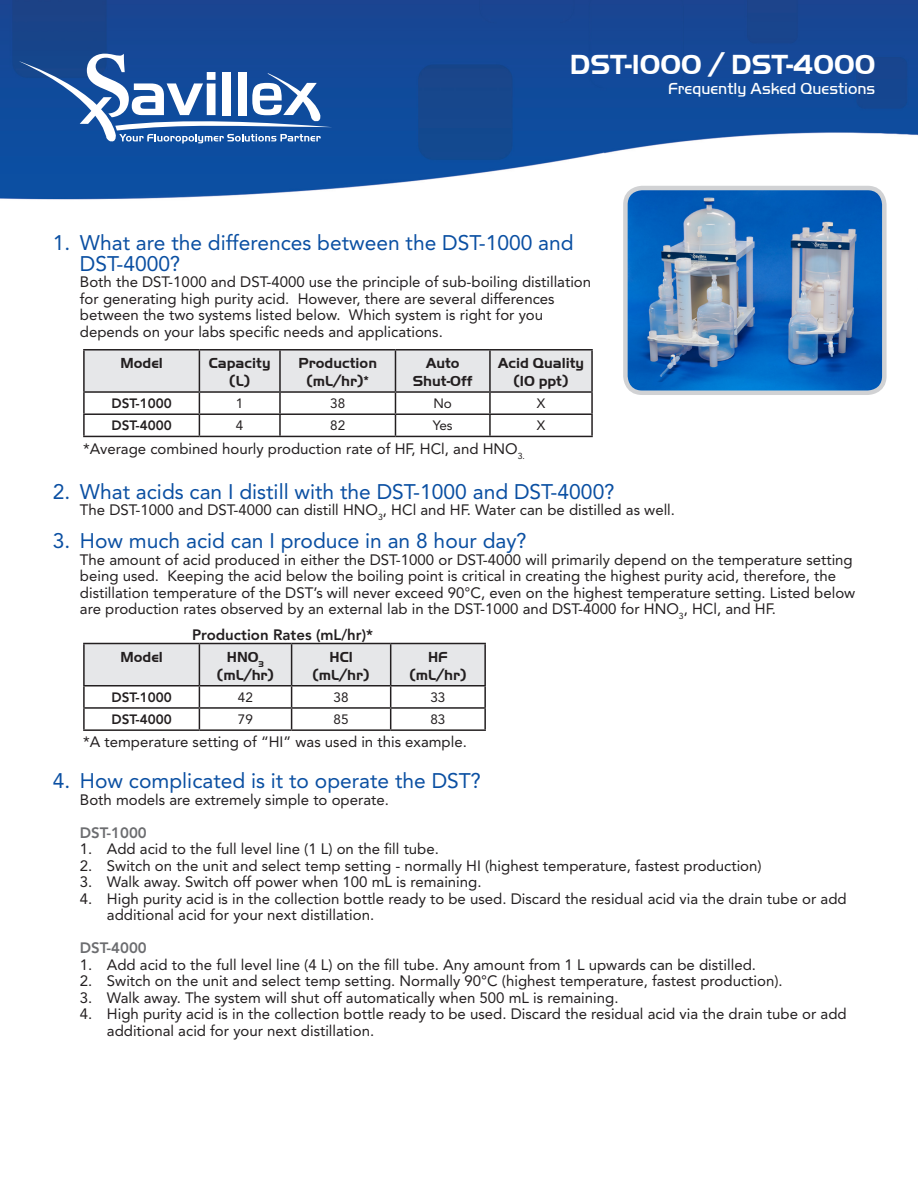
<style>
.page{position:relative;width:918px;height:1188px;background:#fff}
.page>*{position:absolute;margin:0;border:0;box-sizing:border-box;transform-origin:0 0}
.t1{font:700 28.5px "Handel Got D";color:#fff}
.t2{font:21px/21px "Avenir LT Std";color:#0a4fa2}
.t3{font:300 16.5px "Handel Got D";color:#fff}
.t4{font:15px/16.5px "Avenir LT Std";color:#231f20}
.t5{font:700 15px "Handel Got D";color:#231f20}
.t6{font:800 15px "Avenir LT Std";color:#231f20}
.t7{font:800 15px "Avenir LT Std";color:#6c6d70}
.t8{font:800 13.5px "Avenir LT Std";color:#231f20}
.t9{font:13.5px "Avenir LT Std";color:#231f20}
</style>
<div class="page">
<img style="left:0;top:0;width:918px;height:643px">
<svg style="left:19px;top:54px;width:313px;height:89px"></svg>
<img style="left:625px;top:188px;width:259px;height:205px">
<div style="left:623px;top:186px;width:264px;height:209px;border:4px solid #d1d2d4;border-radius:17px"></div>
<hr style="left:83px;top:349px;width:116px;height:2px;background:#231f20">
<hr style="left:83px;top:351px;width:2px;height:40px;background:#231f20">
<hr style="left:199px;top:349px;width:81px;height:2px;background:#231f20">
<hr style="left:280px;top:349px;width:115px;height:2px;background:#231f20">
<hr style="left:395px;top:349px;width:95px;height:2px;background:#231f20">
<hr style="left:490px;top:349px;width:103px;height:2px;background:#231f20">
<hr style="left:591px;top:351px;width:2px;height:40px;background:#231f20">
<hr style="left:83px;top:391px;width:116px;height:2px;background:#231f20">
<hr style="left:83px;top:393px;width:2px;height:20px;background:#231f20">
<hr style="left:490px;top:391px;width:103px;height:2px;background:#231f20">
<hr style="left:591px;top:393px;width:2px;height:20px;background:#231f20">
<hr style="left:83px;top:413px;width:116px;height:2px;background:#231f20">
<hr style="left:83px;top:415px;width:2px;height:21px;background:#231f20">
<svg style="left:84px;top:350px;width:508px;height:86px"></svg>
<hr style="left:490px;top:413px;width:103px;height:2px;background:#231f20">
<hr style="left:489px;top:415px;width:2px;height:21px;background:#231f20">
<hr style="left:591px;top:415px;width:2px;height:21px;background:#231f20">
<hr style="left:83px;top:436px;width:116px;height:1px;background:#231f20">
<hr style="left:199px;top:436px;width:81px;height:1px;background:#231f20">
<hr style="left:280px;top:436px;width:115px;height:1px;background:#231f20">
<hr style="left:395px;top:436px;width:95px;height:1px;background:#231f20">
<hr style="left:490px;top:436px;width:103px;height:1px;background:#231f20">
<hr style="left:83px;top:643px;width:116px;height:1px;background:#231f20">
<hr style="left:83px;top:644px;width:2px;height:41px;background:#231f20">
<hr style="left:199px;top:643px;width:93px;height:1px;background:#231f20">
<hr style="left:292px;top:643px;width:99px;height:1px;background:#231f20">
<hr style="left:391px;top:643px;width:95px;height:1px;background:#231f20">
<hr style="left:484px;top:644px;width:2px;height:41px;background:#231f20">
<hr style="left:83px;top:685px;width:116px;height:2px;background:#231f20">
<hr style="left:83px;top:687px;width:2px;height:20px;background:#231f20">
<hr style="left:391px;top:685px;width:95px;height:2px;background:#231f20">
<hr style="left:484px;top:687px;width:2px;height:20px;background:#231f20">
<hr style="left:83px;top:707px;width:116px;height:2px;background:#231f20">
<hr style="left:83px;top:709px;width:2px;height:20px;background:#231f20">
<hr style="left:391px;top:707px;width:95px;height:2px;background:#231f20">
<svg style="left:84px;top:644px;width:401px;height:85px"></svg>
<hr style="left:484px;top:709px;width:2px;height:20px;background:#231f20">
<hr style="left:83px;top:729px;width:116px;height:2px;background:#231f20">
<hr style="left:199px;top:729px;width:93px;height:2px;background:#231f20">
<hr style="left:292px;top:729px;width:99px;height:2px;background:#231f20">
<hr style="left:391px;top:729px;width:95px;height:2px;background:#231f20">
<p class="t1" style="left:570px;top:48px;width:307px">DST-1000 / DST-4000</p>
<p class="t3" style="left:668px;top:79px;width:209px">Frequently Asked Questions</p>
<p class="t2" style="left:80px;top:232px;width:495px;text-indent:-27px">1. What are the differences between the DST-1000 and<br>DST-4000?</p>
<p class="t4" style="left:80px;top:274px;width:513px">Both the DST-1000 and DST-4000 use the principle of sub-boiling distillation for generating high purity acid. However, there are several differences between the two systems listed below. Which system is right for you depends on your labs specific needs and applications.</p>
<p class="t5" style="left:120px;top:355px;width:44px">Model</p>
<p class="t5" style="left:209px;top:355px;width:63px">Capacity</p>
<p class="t5" style="left:229px;top:373px;width:22px">(L)</p>
<p class="t5" style="left:298px;top:355px;width:80px">Production</p>
<p class="t5" style="left:306px;top:373px;width:64px">(mL/hr)*</p>
<p class="t5" style="left:426px;top:355px;width:35px">Auto</p>
<p class="t5" style="left:413px;top:373px;width:61px">Shut-Off</p>
<p class="t5" style="left:498px;top:355px;width:88px">Acid Quality</p>
<p class="t5" style="left:514px;top:373px;width:56px">(10 ppt)</p>
<p class="t8" style="left:112px;top:396px;width:62px">DST-1000</p>
<p class="t9" style="left:236px;top:396px;width:9px">1</p>
<p class="t9" style="left:330px;top:396px;width:17px">38</p>
<p class="t9" style="left:433px;top:396px;width:20px">No</p>
<p class="t9" style="left:537px;top:396px;width:10px">X</p>
<p class="t8" style="left:112px;top:418px;width:62px">DST-4000</p>
<p class="t9" style="left:236px;top:418px;width:9px">4</p>
<p class="t9" style="left:330px;top:418px;width:17px">82</p>
<p class="t9" style="left:433px;top:418px;width:21px">Yes</p>
<p class="t9" style="left:537px;top:418px;width:10px">X</p>
<p class="t4" style="left:83px;top:440px;width:443px">*Average combined hourly production rate of HF, HCl, and HNO<sub>3.</sub></p>
<p class="t2" style="left:53px;top:481px;width:563px">2. What acids can I distill with the DST-1000 and DST-4000?</p>
<p class="t4" style="left:80px;top:502px;width:597px">The DST-1000 and DST-4000 can distill HNO<sub>3</sub>, HCl and HF. Water can be distilled as well.</p>
<p class="t2" style="left:53px;top:531px;width:475px">3. How much acid can I produce in an 8 hour day?</p>
<p class="t4" style="left:80px;top:551px;width:777px">The amount of acid produced in either the DST-1000 or DST-4000 will primarily depend on the temperature setting being used. Keeping the acid below the boiling point is critical in creating the highest purity acid, therefore, the distillation temperature of the DST’s will never exceed 90°C, even on the highest temperature setting. Listed below are production rates observed by an external lab in the DST-1000 and DST-4000 for HNO<sub>3</sub>, HCl, and HF.</p>
<p class="t6" style="left:192px;top:626px;width:183px">Production Rates (mL/hr)*</p>
<p class="t5" style="left:120px;top:648px;width:44px">Model</p>
<p class="t5" style="left:227px;top:648px;width:39px">HNO<sub>3</sub></p>
<p class="t5" style="left:217px;top:666px;width:59px">(mL/hr)</p>
<p class="t5" style="left:330px;top:648px;width:25px">HCl</p>
<p class="t5" style="left:313px;top:666px;width:59px">(mL/hr)</p>
<p class="t5" style="left:428px;top:648px;width:21px">HF</p>
<p class="t5" style="left:409px;top:666px;width:59px">(mL/hr)</p>
<p class="t8" style="left:112px;top:689px;width:62px">DST-1000</p>
<p class="t9" style="left:238px;top:689px;width:17px">42</p>
<p class="t9" style="left:334px;top:689px;width:17px">38</p>
<p class="t9" style="left:430px;top:689px;width:17px">33</p>
<p class="t8" style="left:112px;top:711px;width:62px">DST-4000</p>
<p class="t9" style="left:238px;top:712px;width:17px">79</p>
<p class="t9" style="left:334px;top:712px;width:17px">85</p>
<p class="t9" style="left:430px;top:712px;width:17px">83</p>
<p class="t4" style="left:83px;top:734px;width:385px">*A temperature setting of “HI” was used in this example.</p>
<p class="t2" style="left:53px;top:771px;width:430px">4. How complicated is it to operate the DST?</p>
<p class="t4" style="left:80px;top:791px;width:311px">Both models are extremely simple to operate.</p>
<p class="t7" style="left:80px;top:824px;width:68px">DST-1000</p>
<p class="t4" style="left:80px;top:841px;width:361px">1. Add acid to the full level line (1 L) on the fill tube.</p>
<p class="t4" style="left:80px;top:857px;width:683px">2. Switch on the unit and select temp setting - normally HI (highest temperature, fastest production)</p>
<p class="t4" style="left:80px;top:874px;width:403px">3. Walk away. Switch off power when 100 mL is remaining.</p>
<p class="t4" style="left:80px;top:890px;width:768px">4. High purity acid is in the collection bottle ready to be used. Discard the residual acid via the drain tube or add</p>
<p class="t4" style="left:107px;top:907px;width:269px">additional acid for your next distillation.</p>
<p class="t7" style="left:80px;top:939px;width:68px">DST-4000</p>
<p class="t4" style="left:80px;top:956px;width:678px">1. Add acid to the full level line (4 L) on the fill tube. Any amount from 1 L upwards can be distilled.</p>
<p class="t4" style="left:80px;top:973px;width:704px">2. Switch on the unit and select temp setting. Normally 90°C (highest temperature, fastest production).</p>
<p class="t4" style="left:80px;top:989px;width:540px">3. Walk away. The system will shut off automatically when 500 mL is remaining.</p>
<p class="t4" style="left:80px;top:1006px;width:768px">4. High purity acid is in the collection bottle ready to be used. Discard the residual acid via the drain tube or add</p>
<p class="t4" style="left:107px;top:1022px;width:269px">additional acid for your next distillation.</p>
</div>
